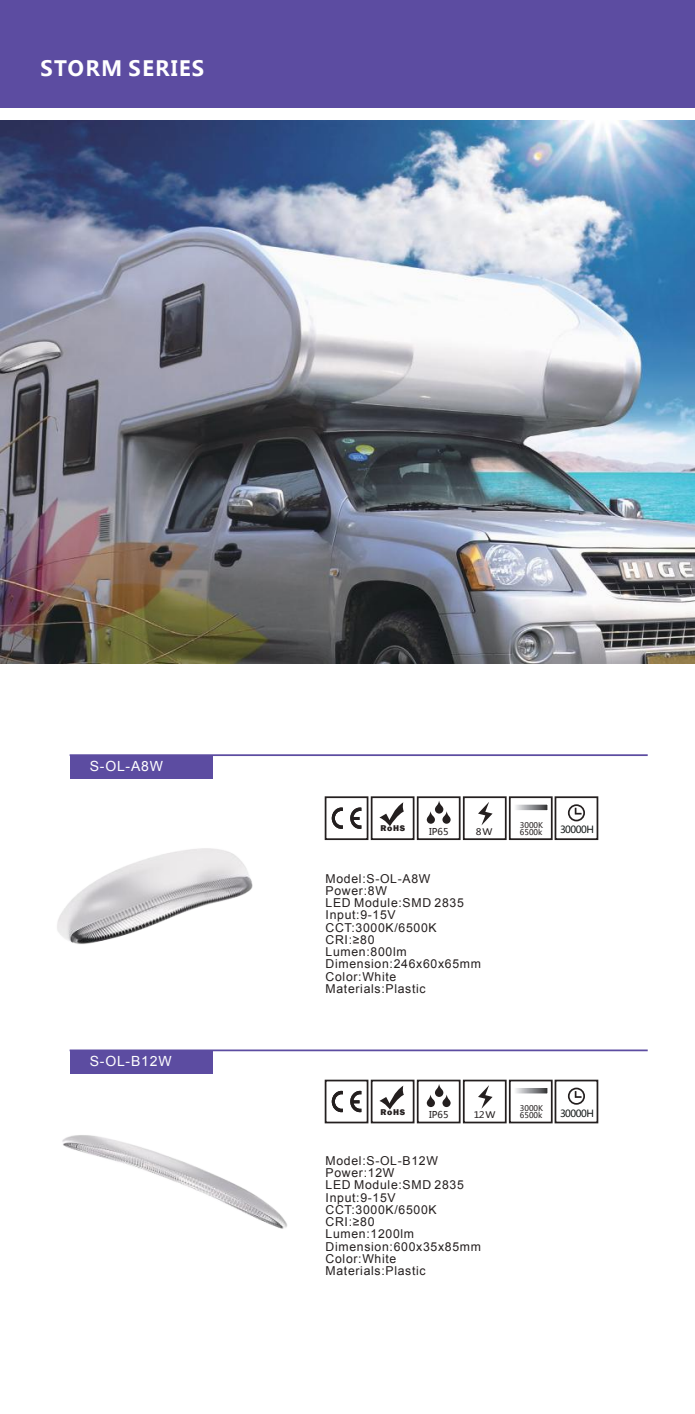
<style>
.page{position:relative;width:695px;height:1414px;background:#fff}
.page>*{position:absolute;margin:0;border:0;box-sizing:border-box;transform-origin:0 0}
.t1{font:700 21px "Microsoft Ya Hei";letter-spacing:.06em;color:#fff}
.t2{font:14px "Arial";letter-spacing:.055em;color:#fff}
.t3{font:12.25px/12.2px "Arial";letter-spacing:.055em;color:#241f1f}
.t4{font:9.8px "Microsoft Ya Hei";letter-spacing:-.05em;color:#121717}
.t5{font:9.28px "Microsoft Ya Hei";color:#241f1f}
.t6{font:8.92px "Microsoft Ya Hei";color:#241f1f;scale:1.1 1}
.t7{font:800 8.58px "Franklin Gothic";letter-spacing:.075em;color:#241f1f}
.t8{font:7.88px/7px "Microsoft Ya Hei";color:#241f1f}
</style>
<div class="page">
<div style="left:0;top:0;width:694px;height:108px;background:#5c4ca1"></div>
<img style="left:0;top:120px;width:694px;height:543px">
<img style="left:62px;top:1135px;width:225px;height:94px">
<svg style="left:426px;top:1084px;width:24px;height:23px"></svg>
<div style="left:417px;top:1080px;width:43px;height:43px;border:2px solid #241f1f"></div>
<svg style="left:332px;top:1091px;width:29px;height:21px"></svg>
<div style="left:324px;top:1080px;width:44px;height:43px;border:2px solid #241f1f"></div>
<div style="left:463px;top:1080px;width:43px;height:43px;border:2px solid #241f1f"></div>
<div style="left:554px;top:1080px;width:44px;height:43px;border:2px solid #241f1f"></div>
<div style="left:370px;top:1080px;width:44px;height:43px;border:2px solid #241f1f"></div>
<svg style="left:379px;top:1085px;width:25px;height:24px"></svg>
<div style="left:509px;top:1080px;width:43px;height:43px;border:2px solid #241f1f"></div>
<svg style="left:515px;top:1089px;width:31px;height:3px"></svg>
<div style="left:513px;top:1087px;width:35px;height:7px;border:1px solid #fff"></div>
<svg style="left:567px;top:1087px;width:18px;height:18px"></svg>
<svg style="left:478px;top:1085px;width:14px;height:24px"></svg>
<hr style="left:70px;top:1049px;width:577px;height:2px;background:#5c4ca1">
<div style="left:70px;top:1050px;width:142px;height:24px;background:#5c4ca1"></div>
<img style="left:57px;top:848px;width:196px;height:96px">
<svg style="left:426px;top:801px;width:24px;height:23px"></svg>
<div style="left:417px;top:796px;width:43px;height:44px;border:2px solid #241f1f"></div>
<svg style="left:332px;top:807px;width:29px;height:22px"></svg>
<div style="left:324px;top:796px;width:44px;height:44px;border:2px solid #241f1f"></div>
<div style="left:463px;top:796px;width:43px;height:44px;border:2px solid #241f1f"></div>
<div style="left:554px;top:796px;width:44px;height:44px;border:2px solid #241f1f"></div>
<div style="left:370px;top:796px;width:44px;height:44px;border:2px solid #241f1f"></div>
<svg style="left:379px;top:802px;width:25px;height:24px"></svg>
<div style="left:509px;top:796px;width:43px;height:44px;border:2px solid #241f1f"></div>
<svg style="left:515px;top:806px;width:31px;height:3px"></svg>
<div style="left:513px;top:804px;width:35px;height:7px;border:1px solid #fff"></div>
<svg style="left:567px;top:804px;width:18px;height:17px"></svg>
<svg style="left:478px;top:802px;width:14px;height:23px"></svg>
<div style="left:70px;top:755px;width:142px;height:24px;background:#5c4ca1"></div>
<hr style="left:70px;top:754px;width:577px;height:2px;background:#5c4ca1">
<h1 class="t1" style="left:40px;top:54px;width:165px">STORM SERIES</h1>
<p class="t2" style="left:90px;top:757px;width:75px">S-OL-A8W</p>
<p class="t2" style="left:90px;top:1052px;width:83px">S-OL-B12W</p>
<p class="t7" style="left:380px;top:823px;width:26px">RoHS</p>
<p class="t5" style="left:429px;top:825px;width:21px">IP65</p>
<p class="t6" style="left:476px;top:826px;width:17px">8 W</p>
<p class="t8" style="left:519px;top:821px;width:25px">3000K<br>6500k</p>
<p class="t4" style="left:560px;top:823px;width:35px">30000H</p>
<p class="t3" style="left:325px;top:872px;width:157px">Model:S-OL-A8W<br>Power:8W<br>LED Module:SMD 2835<br>Input:9-15V<br>CCT:3000K/6500K<br>CRI:≥80<br>Lumen:800lm<br>Dimension:246x60x65mm<br>Color:White<br>Materials:Plastic</p>
<p class="t7" style="left:380px;top:1106px;width:26px">RoHS</p>
<p class="t5" style="left:429px;top:1109px;width:21px">IP65</p>
<p class="t6" style="left:474px;top:1109px;width:21px">12 W</p>
<p class="t8" style="left:519px;top:1104px;width:25px">3000K<br>6500k</p>
<p class="t4" style="left:560px;top:1106px;width:35px">30000H</p>
<p class="t3" style="left:325px;top:1154px;width:157px">Model:S-OL-B12W<br>Power:12W<br>LED Module:SMD 2835<br>Input:9-15V<br>CCT:3000K/6500K<br>CRI:≥80<br>Lumen:1200lm<br>Dimension:600x35x85mm<br>Color:White<br>Materials:Plastic</p>
</div>
